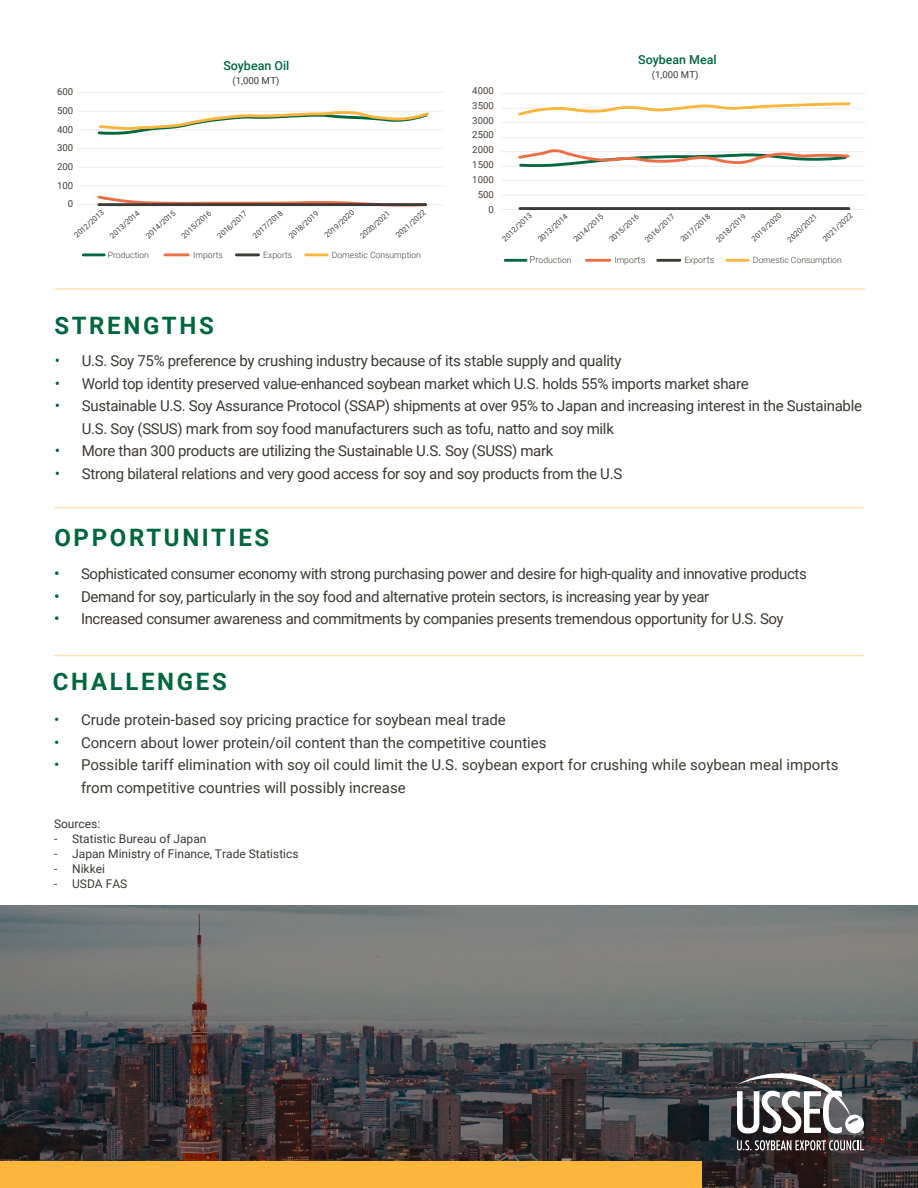
<style>
.page{position:relative;width:918px;height:1188px;background:#fff}
.page>*{position:absolute;margin:0;border:0;box-sizing:border-box;transform-origin:0 0}
.t1{font:700 24px "Roboto";letter-spacing:.11em;color:#00673e}
.t2{font:15px/22.5px "Roboto";letter-spacing:-.02em;color:#3d3934}
.t3{font:15px/22.5px "Roboto";color:#3d3934}
.t4{font:500 12.45px "Roboto";color:#00673f}
.t5{font:12px "Roboto";color:#3d3934}
.t6{font:9.6px/14.9px "Roboto";color:#463e37;text-align:right}
.t7{font:9.6px "Roboto";color:#3e3a35}
.t8{font:300 8.7px "Roboto";color:#463e37}
.t9{font:300 8.55px "Roboto";color:#463e37}
.t10{font:7.65px "Roboto";color:#463e37}
.s1{font-size:9.6px}
.s2{font-size:15.75px;color:#00673e}
.s3{font-weight:500;font-size:15.75px;color:#00673e}
</style>
<div class="page">
<hr style="left:55px;top:288px;width:810px;height:2px;background:#fcb53d">
<hr style="left:54px;top:655px;width:810px;height:1px;background:#fcb53d">
<hr style="left:54px;top:507px;width:810px;height:1px;background:#fcb53d">
<svg style="left:0;top:905px;width:918px;height:283px"></svg>
<div style="left:0;top:1161px;width:702px;height:27px;background:#fcb53d"></div>
<svg style="left:737px;top:1140px;width:127px;height:10px"></svg>
<svg style="left:737px;top:1073px;width:127px;height:61px"></svg>
<hr style="left:79px;top:204px;width:364px;height:1px;background:#3e3a35">
<hr style="left:79px;top:186px;width:364px;height:1px;background:#3e3a35">
<hr style="left:79px;top:167px;width:364px;height:1px;background:#3e3a35">
<hr style="left:79px;top:92px;width:364px;height:1px;background:#3e3a35">
<hr style="left:79px;top:148px;width:364px;height:1px;background:#3e3a35">
<hr style="left:79px;top:130px;width:364px;height:1px;background:#3e3a35">
<hr style="left:79px;top:111px;width:364px;height:1px;background:#3e3a35">
<hr style="left:83px;top:253px;width:21px;height:3px;background:#00673f">
<hr style="left:165px;top:253px;width:23px;height:3px;background:#ed6d46">
<hr style="left:236px;top:253px;width:23px;height:3px;background:#3e3a35">
<hr style="left:306px;top:253px;width:21px;height:3px;background:#fab53f">
<svg style="left:95px;top:195px;width:334px;height:12px"></svg>
<hr style="left:99px;top:203px;width:327px;height:3px;background:#3e3a35">
<svg style="left:96px;top:111px;width:335px;height:24px"></svg>
<hr style="left:502px;top:209px;width:363px;height:1px;background:#3e3a35">
<hr style="left:502px;top:195px;width:363px;height:1px;background:#3e3a35">
<hr style="left:502px;top:180px;width:363px;height:1px;background:#3e3a35">
<hr style="left:502px;top:166px;width:363px;height:1px;background:#3e3a35">
<hr style="left:502px;top:151px;width:363px;height:1px;background:#3e3a35">
<hr style="left:502px;top:137px;width:363px;height:1px;background:#3e3a35">
<hr style="left:502px;top:122px;width:363px;height:1px;background:#3e3a35">
<hr style="left:502px;top:108px;width:363px;height:1px;background:#3e3a35">
<hr style="left:502px;top:94px;width:363px;height:1px;background:#3e3a35">
<hr style="left:505px;top:259px;width:21px;height:3px;background:#00673f">
<hr style="left:587px;top:259px;width:23px;height:3px;background:#ed6d46">
<hr style="left:658px;top:259px;width:22px;height:3px;background:#3e3a35">
<hr style="left:727px;top:259px;width:21px;height:3px;background:#fab53f">
<svg style="left:516px;top:102px;width:336px;height:14px"></svg>
<hr style="left:520px;top:207px;width:329px;height:3px;background:#3e3a35">
<svg style="left:516px;top:149px;width:335px;height:18px"></svg>
<p class="t4" style="left:223px;top:57px;width:68px">Soybean Oil</p>
<p class="t7" style="left:233px;top:74px;width:48px">(1,000 MT)</p>
<p class="t6" style="left:57px;top:82px;width:18px;line-height:18.8px">600<br>500<br>400<br>300<br>200<br>100<br>0</p>
<p class="t10" style="left:72px;top:233px;width:39px;rotate:-43deg">2012/2013</p>
<p class="t10" style="left:107px;top:233px;width:39px;rotate:-43deg">2013/2014</p>
<p class="t10" style="left:143px;top:233px;width:39px;rotate:-43deg">2014/2015</p>
<p class="t10" style="left:179px;top:233px;width:39px;rotate:-43deg">2015/2016</p>
<p class="t10" style="left:215px;top:233px;width:39px;rotate:-43deg">2016/2017</p>
<p class="t10" style="left:251px;top:233px;width:39px;rotate:-43deg">2017/2018</p>
<p class="t10" style="left:286px;top:233px;width:39px;rotate:-43deg">2018/2019</p>
<p class="t10" style="left:322px;top:233px;width:39px;rotate:-43deg">2019/2020</p>
<p class="t10" style="left:358px;top:233px;width:39px;rotate:-43deg">2020/2021</p>
<p class="t10" style="left:393px;top:233px;width:39px;rotate:-43deg">2021/2022</p>
<p class="t8" style="left:108px;top:249px;width:43px">Production</p>
<p class="t8" style="left:193px;top:249px;width:31px">Imports</p>
<p class="t8" style="left:263px;top:249px;width:30px">Exports</p>
<p class="t8" style="left:332px;top:249px;width:91px">Domestic Consumption</p>
<p class="t1" style="left:54px;top:309px;width:161px">STRENGTHS</p>
<p class="t6" style="left:472px;top:83px;width:23px">4000<br>3500<br>3000<br>2500<br>2000<br>1500<br>1000<br>500<br>0</p>
<p class="t4" style="left:638px;top:51px;width:80px">Soybean Meal</p>
<p class="t7" style="left:652px;top:68px;width:48px">(1,000 MT)</p>
<p class="t10" style="left:500px;top:236px;width:39px;rotate:-43deg">2012/2013</p>
<p class="t10" style="left:535px;top:237px;width:39px;rotate:-43deg">2013/2014</p>
<p class="t10" style="left:571px;top:237px;width:39px;rotate:-43deg">2014/2015</p>
<p class="t10" style="left:607px;top:237px;width:39px;rotate:-43deg">2015/2016</p>
<p class="t10" style="left:642px;top:237px;width:39px;rotate:-43deg">2016/2017</p>
<p class="t10" style="left:678px;top:237px;width:39px;rotate:-43deg">2017/2018</p>
<p class="t10" style="left:714px;top:237px;width:39px;rotate:-43deg">2018/2019</p>
<p class="t10" style="left:749px;top:236px;width:39px;rotate:-43deg">2019/2020</p>
<p class="t10" style="left:785px;top:237px;width:39px;rotate:-43deg">2020/2021</p>
<p class="t10" style="left:820px;top:236px;width:39px;rotate:-43deg">2021/2022</p>
<p class="t9" style="left:530px;top:254px;width:44px"><span class="s1">Pr</span>oduction</p>
<p class="t9" style="left:614px;top:254px;width:33px">Impo<span class="s1">rts</span></p>
<p class="t9" style="left:684px;top:254px;width:32px">Expo<span class="s1">rts</span></p>
<p class="t9" style="left:753px;top:254px;width:90px">Domestic Consumption</p>
<p class="t2" style="left:55px;top:349px;width:568px"><span class="s2">•</span> U.S. Soy 75% preference by crushing industry because of its stable supply and quality</p>
<p class="t2" style="left:55px;top:372px;width:695px"><span class="s2">•</span> World top identity preserved value-enhanced soybean market which U.S. holds 55% imports market share</p>
<p class="t2" style="left:82px;top:394px;width:782px;text-indent:-27px"><span class="s2">•</span> Sustainable U.S. Soy Assurance Protocol (SSAP) shipments at over 95% to Japan and increasing interest in the Sustainable<br>U.S. Soy (SSUS) mark from soy food manufacturers such as tofu, natto and soy milk</p>
<p class="t2" style="left:55px;top:439px;width:500px"><span class="s2">•</span> More than 300 products are utilizing the Sustainable U.S. Soy (SUSS) mark</p>
<p class="t2" style="left:55px;top:462px;width:569px"><span class="s2">•</span> Strong bilateral relations and very good access for soy and soy products from the U.S</p>
<p class="t1" style="left:54px;top:520px;width:216px">OPPORTUNITIES</p>
<p class="t2" style="left:54px;top:562px;width:754px"><span class="s3">•</span> Sophisticated consumer economy with strong purchasing power and desire for high-quality and innovative products</p>
<p class="t2" style="left:54px;top:585px;width:657px"><span class="s3">•</span> Demand for soy, particularly in the soy food and alternative protein sectors, is increasing year by year</p>
<p class="t2" style="left:54px;top:607px;width:731px"><span class="s3">•</span> Increased consumer awareness and commitments by companies presents tremendous opportunity for U.S. Soy</p>
<p class="t1" style="left:53px;top:665px;width:175px">CHALLENGES</p>
<p class="t3" style="left:54px;top:708px;width:453px"><span class="s2">•</span> Crude protein-based soy pricing practice for soybean meal trade</p>
<p class="t3" style="left:54px;top:731px;width:494px"><span class="s2">•</span> Concern about lower protein/oil content than the competitive counties</p>
<p class="t3" style="left:81px;top:753px;width:759px;text-indent:-27px"><span class="s2">•</span> Possible tariff elimination with soy oil could limit the U.S. soybean export for crushing while soybean meal imports from competitive countries will possibly increase</p>
<p class="t5" style="left:54px;top:816px;width:48px">Sources:</p>
<p class="t5" style="left:54px;top:831px;width:154px">- Statistic Bureau of Japan</p>
<p class="t5" style="left:54px;top:846px;width:246px">- Japan Ministry of Finance, Trade Statistics</p>
<p class="t5" style="left:54px;top:861px;width:53px">- Nikkei</p>
<p class="t5" style="left:54px;top:876px;width:75px">- USDA FAS</p>
</div>
